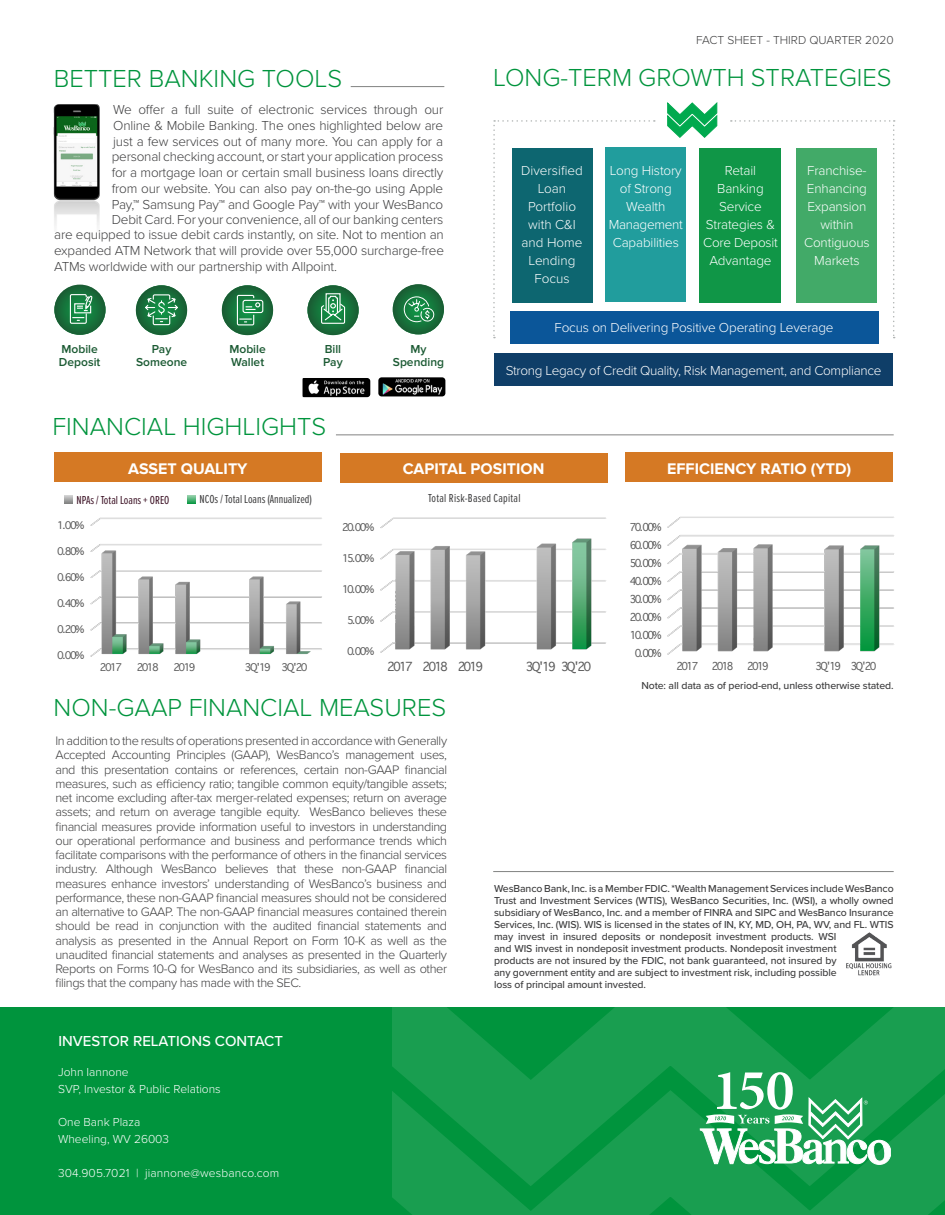
<style>
.page{position:relative;width:945px;height:1215px;background:#fff}
.page>*{position:absolute;margin:0;border:0;box-sizing:border-box;transform-origin:0 0}
.t1{font:300 25.5px "Proxima Nova";color:#00943d}
.t2{font:700 16.05px "Proxima Nova";color:#fff}
.t3{font:500 15px "Proxima Nova";color:#fff}
.t4{font:300 13.5px "Proxima Nova";letter-spacing:-.015em;color:#3e3e3f}
.t5{font:300 13.5px/18px "Proxima Nova";letter-spacing:-.01em;color:#fff;text-align:center}
.t6{font:300 12.75px/14.2px "Proxima Nova";letter-spacing:-.03em;color:#3e3e3f;text-align:justify}
.t7{font:300 12px/16.8px "Proxima Nova";color:#fff}
.t8{font:600 12px/13.5px "Proxima Nova";color:#1b5a33}
.t9{font:12px "Proxima Nova Ex Cn";color:#3e3e3f}
.t10{font:300 12px "Proxima Nova";color:#3e3e3f}
.t11{font:12px "Proxima Nova Ex Cn";letter-spacing:.02em;color:#3e3e3f}
.t12{font:12px "Geneva";letter-spacing:-.165em;color:#595959}
.t13{font:12px "Proxima Nova Ex Cn";color:#3e1427}
.t14{font:500 10.5px/12px "Proxima Nova";letter-spacing:-.01em;color:#3e3e3f}
.t15{font:10.5px "Geneva";letter-spacing:-.16em;color:#595959;scale:.95 1}
.t16{font:10.2px "Geneva";letter-spacing:-.16em;color:#595959}
</style>
<div class="page">
<div style="left:0;top:1007px;width:945px;height:208px;background:#00943d"></div>
<svg style="left:392px;top:1007px;width:553px;height:78px"></svg>
<svg style="left:392px;top:1085px;width:553px;height:130px"></svg>
<hr style="left:336px;top:435px;width:558px;height:1px;background:#828382">
<div style="left:54px;top:453px;width:267px;height:29px;background:#d57924"></div>
<div style="left:626px;top:453px;width:267px;height:29px;background:#d57924"></div>
<div style="left:340px;top:453px;width:267px;height:29px;background:#d57924"></div>
<svg style="left:700px;top:1072px;width:191px;height:93px;background:#5cba83"></svg>
<svg style="left:731px;top:120px;width:164px;height:218px"></svg>
<svg style="left:493px;top:120px;width:162px;height:218px"></svg>
<svg style="left:667px;top:102px;width:50px;height:36px"></svg>
<div style="left:494px;top:353px;width:399px;height:33px;background:#0f3e68"></div>
<div style="left:511px;top:311px;width:368px;height:33px;background:#0b5699"></div>
<div style="left:512px;top:148px;width:81px;height:154px;background:#0d6670"></div>
<div style="left:605px;top:147px;width:81px;height:155px;background:#219d9d"></div>
<div style="left:700px;top:148px;width:81px;height:154px;background:#109647"></div>
<div style="left:796px;top:148px;width:81px;height:154px;background:#42aa68"></div>
<hr style="left:351px;top:86px;width:93px;height:1px;background:#828382">
<img style="left:302px;top:378px;width:68px;height:19px">
<img style="left:378px;top:377px;width:67px;height:19px">
<img style="left:54px;top:104px;width:46px;height:123px">
<svg style="left:136px;top:285px;width:51px;height:50px"></svg>
<svg style="left:144px;top:294px;width:35px;height:32px"></svg>
<svg style="left:54px;top:285px;width:52px;height:50px"></svg>
<svg style="left:69px;top:294px;width:24px;height:30px"></svg>
<svg style="left:307px;top:285px;width:52px;height:50px"></svg>
<svg style="left:320px;top:293px;width:26px;height:31px"></svg>
<svg style="left:222px;top:285px;width:51px;height:50px"></svg>
<div style="left:243px;top:300px;width:20px;height:13px;border:1px solid #fff;border-radius:2px"></div>
<svg style="left:236px;top:294px;width:24px;height:32px"></svg>
<svg style="left:393px;top:284px;width:51px;height:50px"></svg>
<svg style="left:403px;top:296px;width:33px;height:27px"></svg>
<hr style="left:493px;top:871px;width:401px;height:1px;background:#828382">
<img style="left:846px;top:932px;width:46px;height:44px">
<svg style="left:187px;top:495px;width:9px;height:9px"></svg>
<svg style="left:64px;top:495px;width:9px;height:9px"></svg>
<img style="left:667px;top:516px;width:227px;height:139px">
<img style="left:90px;top:517px;width:232px;height:140px">
<img style="left:380px;top:517px;width:226px;height:136px">
<h1 class="t1" style="left:54px;top:59px;width:290px">BETTER BANKING TOOLS</h1>
<p class="t4" style="left:113px;top:99px;width:332px">We offer a full suite of electronic services through our</p>
<p class="t4" style="left:113px;top:115px;width:331px">Online &amp; Mobile Banking. The ones highlighted below are</p>
<p class="t4" style="left:113px;top:131px;width:331px">just a few services out of many more. You can apply for a</p>
<p class="t4" style="left:112px;top:147px;width:333px">personal checking account, or start your application process</p>
<p class="t4" style="left:112px;top:162px;width:333px">for a mortgage loan or certain small business loans directly</p>
<p class="t4" style="left:112px;top:178px;width:333px">from our website. You can also pay on-the-go using Apple</p>
<p class="t4" style="left:112px;top:194px;width:333px">Pay,™ Samsung Pay™ and Google Pay™ with your WesBanco</p>
<p class="t4" style="left:112px;top:210px;width:333px">Debit Card. For your convenience, all of our banking centers</p>
<p class="t4" style="left:54px;top:225px;width:391px">are equipped to issue debit cards instantly, on site. Not to mention an</p>
<p class="t4" style="left:54px;top:240px;width:391px">expanded ATM Network that will provide over 55,000 surcharge-free</p>
<p class="t4" style="left:54px;top:256px;width:284px">ATMs worldwide with our partnership with Allpoint.</p>
<p class="t8" style="left:59px;top:342px;width:43px">Mobile<br>Deposit</p>
<p class="t8" style="left:323px;top:342px;width:21px">Bill<br>Pay</p>
<p class="t8" style="left:229px;top:342px;width:38px">Mobile<br>Wallet</p>
<p class="t8" style="left:393px;top:342px;width:53px;text-align:center">My<br>Spending</p>
<p class="t8" style="left:136px;top:342px;width:53px;text-align:center">Pay<br>Someone</p>
<p class="t10" style="left:696px;top:31px;width:199px">FACT SHEET - THIRD QUARTER 2020</p>
<h1 class="t1" style="left:493px;top:59px;width:400px">LONG-TERM GROWTH STRATEGIES</h1>
<p class="t5" style="left:521px;top:161px;width:63px">Diversified<br>Loan<br>Portfolio with C&amp;I and Home<br>Lending<br>Focus</p>
<p class="t5" style="left:609px;top:161px;width:76px">Long History of Strong<br>Wealth<br>Management<br>Capabilities</p>
<p class="t5" style="left:703px;top:161px;width:76px">Retail<br>Banking<br>Service<br>Strategies &amp;<br>Core Deposit<br>Advantage</p>
<p class="t5" style="left:804px;top:161px;width:67px">Franchise-<br>Enhancing<br>Expansion within<br>Contiguous<br>Markets</p>
<p class="t5" style="left:555px;top:318px;width:281px">Focus on Delivering Positive Operating Leverage</p>
<p class="t5" style="left:506px;top:361px;width:377px">Strong Legacy of Credit Quality, Risk Management, and Compliance</p>
<h1 class="t1" style="left:52px;top:407px;width:275px">FINANCIAL HIGHLIGHTS</h1>
<p class="t2" style="left:128px;top:459px;width:121px">ASSET QUALITY</p>
<p class="t2" style="left:403px;top:460px;width:143px">CAPITAL POSITION</p>
<p class="t2" style="left:667px;top:459px;width:186px">EFFICIENCY RATIO (YTD)</p>
<p class="t11" style="left:428px;top:489px;width:94px">Total Risk-Based Capital</p>
<p class="t13" style="left:76px;top:491px;width:94px">NPAs / Total Loans + OREO</p>
<p class="t9" style="left:200px;top:491px;width:114px">NCOs / Total Loans (Annualized)</p>
<p class="t16" style="left:57px;top:519px;width:29px">1.00%</p>
<p class="t16" style="left:342px;top:522px;width:34px">20.00%</p>
<p class="t15" style="left:630px;top:522px;width:35px">70.00%</p>
<p class="t16" style="left:57px;top:545px;width:29px">0.80%</p>
<p class="t16" style="left:342px;top:553px;width:34px">15.00%</p>
<p class="t15" style="left:630px;top:540px;width:35px">60.00%</p>
<p class="t15" style="left:630px;top:558px;width:35px">50.00%</p>
<p class="t16" style="left:57px;top:571px;width:29px">0.60%</p>
<p class="t16" style="left:57px;top:597px;width:29px">0.40%</p>
<p class="t16" style="left:342px;top:584px;width:34px">10.00%</p>
<p class="t15" style="left:630px;top:576px;width:35px">40.00%</p>
<p class="t15" style="left:630px;top:593px;width:35px">30.00%</p>
<p class="t16" style="left:57px;top:623px;width:29px">0.20%</p>
<p class="t16" style="left:347px;top:615px;width:28px">5.00%</p>
<p class="t15" style="left:630px;top:611px;width:35px">20.00%</p>
<p class="t15" style="left:630px;top:629px;width:35px">10.00%</p>
<p class="t16" style="left:57px;top:649px;width:29px">0.00%</p>
<p class="t16" style="left:347px;top:646px;width:28px">0.00%</p>
<p class="t15" style="left:635px;top:647px;width:30px">0.00%</p>
<p class="t16" style="left:100px;top:662px;width:24px">2017</p>
<p class="t16" style="left:137px;top:662px;width:24px">2018</p>
<p class="t16" style="left:173px;top:662px;width:24px">2019</p>
<p class="t16" style="left:245px;top:662px;width:64px">3Q'19 3Q'20</p>
<p class="t12" style="left:387px;top:659px;width:98px">2017 2018 2019</p>
<p class="t12" style="left:526px;top:659px;width:67px">3Q'19 3Q'20</p>
<p class="t15" style="left:677px;top:660px;width:24px">2017</p>
<p class="t15" style="left:712px;top:660px;width:24px">2018</p>
<p class="t15" style="left:747px;top:660px;width:24px">2019</p>
<p class="t15" style="left:816px;top:660px;width:66px">3Q'19 3Q'20</p>
<p class="t14" style="left:641px;top:679px;width:254px">Note: all data as of period-end, unless otherwise stated.</p>
<h1 class="t1" style="left:54px;top:688px;width:394px">NON-GAAP FINANCIAL MEASURES</h1>
<p class="t6" style="left:55px;top:733px;width:393px">In addition to the results of operations presented in accordance with Generally Accepted Accounting Principles (GAAP), WesBanco’s management uses, and this presentation contains or references, certain non-GAAP financial measures, such as efficiency ratio; tangible common equity/tangible assets; net income excluding after-tax merger-related expenses; return on average assets; and return on average tangible equity. WesBanco believes these financial measures provide information useful to investors in understanding our operational performance and business and performance trends which facilitate comparisons with the performance of others in the financial services industry. Although WesBanco believes that these non-GAAP financial measures enhance investors’ understanding of WesBanco’s business and performance, these non-GAAP financial measures should not be considered an alternative to GAAP. The non-GAAP financial measures contained therein should be read in conjunction with the audited financial statements and analysis as presented in the Annual Report on Form 10-K as well as the unaudited financial statements and analyses as presented in the Quarterly Reports on Forms 10-Q for WesBanco and its subsidiaries, as well as other filings that the company has made with the SEC.</p>
<p class="t3" style="left:58px;top:1029px;width:226px">INVESTOR RELATIONS CONTACT</p>
<p class="t7" style="left:58px;top:1063px;width:164px">John Iannone<br>SVP, Investor &amp; Public Relations</p>
<p class="t7" style="left:58px;top:1113px;width:113px">One Bank Plaza<br>Wheeling, WV 26003</p>
<p class="t7" style="left:58px;top:1164px;width:223px">304.905.7021 | jiannone@wesbanco.com</p>
<p class="t14" style="left:494px;top:882px;width:401px">WesBanco Bank, Inc. is a Member FDIC. *Wealth Management Services include WesBanco Trust and Investment Services (WTIS), WesBanco Securities, Inc. (WSI), a wholly owned subsidiary of WesBanco, Inc. and a member of FINRA and SIPC and WesBanco Insurance Services, Inc. (WIS). WIS is licensed in the states of IN, KY, MD, OH, PA, WV, and FL. WTIS may invest in insured deposits or nondeposit investment products. WSI<br>and WIS invest in nondeposit investment products. Nondeposit investment<br>products are not insured by the FDIC, not bank guaranteed, not insured by<br>any government entity and are subject to investment risk, including possible<br>loss of principal amount invested.</p>
</div>
